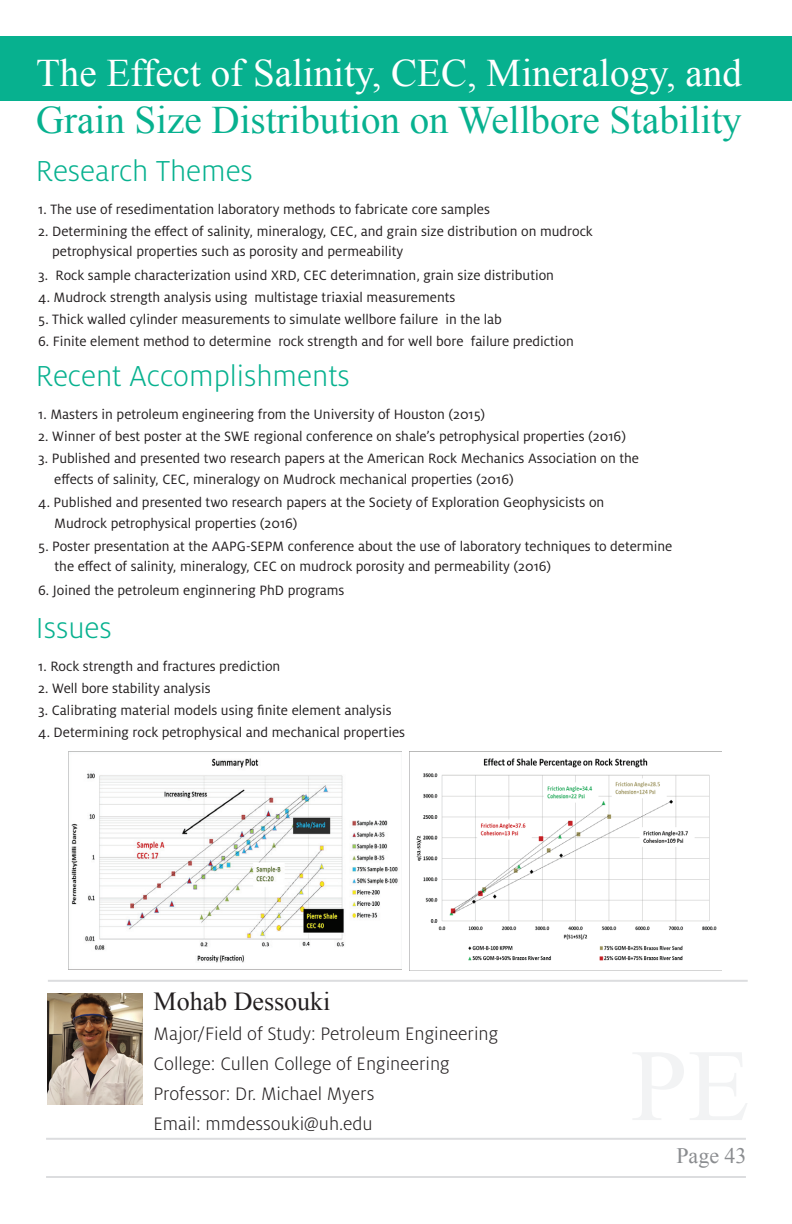
<style>
.page{position:relative;width:792px;height:1224px;background:#fff}
.page>*{position:absolute;margin:0;border:0;box-sizing:border-box;transform-origin:0 0}
.t1{font:39px "Times New Roman";color:#07b18f}
.t2{font:39px "Times New Roman";color:#fff}
.t3{font:300 32px "Milo OT";color:#07b18f}
.t4{font:26px "Times New Roman";color:#231f20}
.t5{font:22px "Times New Roman";color:#8a8c8f}
.t6{font:300 20px/30px "Milo OT";color:#231f20}
.t7{font:15px "Milo OT";color:#231f20}
</style>
<div class="page">
<hr style="left:46px;top:1138px;width:700px;height:2px;background:#dcdddf">
<hr style="left:46px;top:1176px;width:700px;height:2px;background:#dcdddf">
<div style="left:0;top:36px;width:792px;height:65px;background:#07b18f"></div>
<hr style="left:48px;top:980px;width:700px;height:2px;background:#dcdddf">
<img style="left:48px;top:994px;width:94px;height:111px">
<img style="left:410px;top:751px;width:312px;height:220px">
<img style="left:69px;top:751px;width:332px;height:212px">
<h1 class="t2" style="left:36px;top:47px;width:707px">The Effect of Salinity, CEC, Mineralogy, and</h1>
<h1 class="t1" style="left:36px;top:94px;width:707px">Grain Size Distribution on Wellbore Stability</h1>
<h2 class="t3" style="left:36px;top:154px;width:218px">Research Themes</h2>
<p class="t7" style="left:38px;top:201px;width:453px">1. The use of resedimentation laboratory methods to fabricate core samples</p>
<p class="t7" style="left:38px;top:223px;width:556px">2. Determining the effect of salinity, mineralogy, CEC, and grain size distribution on mudrock</p>
<p class="t7" style="left:38px;top:267px;width:517px">3. Rock sample characterization usind XRD, CEC deterimnation, grain size distribution</p>
<p class="t7" style="left:38px;top:289px;width:419px">4. Mudrock strength analysis using multistage triaxial measurements</p>
<p class="t7" style="left:38px;top:311px;width:465px">5. Thick walled cylinder measurements to simulate wellbore failure in the lab</p>
<p class="t7" style="left:38px;top:333px;width:537px">6. Finite element method to determine rock strength and for well bore failure prediction</p>
<p class="t7" style="left:52px;top:243px;width:353px">petrophysical properties such as porosity and permeability</p>
<h2 class="t3" style="left:36px;top:359px;width:315px">Recent Accomplishments</h2>
<p class="t7" style="left:38px;top:406px;width:449px">1. Masters in petroleum engineering from the University of Houston (2015)</p>
<p class="t7" style="left:38px;top:428px;width:589px">2. Winner of best poster at the SWE regional conference on shale’s petrophysical properties (2016)</p>
<p class="t7" style="left:38px;top:450px;width:602px">3. Published and presented two research papers at the American Rock Mechanics Association on the</p>
<p class="t7" style="left:38px;top:494px;width:568px">4. Published and presented two research papers at the Society of Exploration Geophysicists on</p>
<p class="t7" style="left:38px;top:538px;width:636px">5. Poster presentation at the AAPG-SEPM conference about the use of laboratory techniques to determine</p>
<p class="t7" style="left:38px;top:582px;width:308px">6. Joined the petroleum enginnering PhD programs</p>
<p class="t7" style="left:54px;top:471px;width:461px">effects of salinity, CEC, mineralogy on Mudrock mechanical properties (2016)</p>
<p class="t7" style="left:54px;top:515px;width:245px">Mudrock petrophysical properties (2016)</p>
<p class="t7" style="left:55px;top:558px;width:498px">the effect of salinity, mineralogy, CEC on mudrock porosity and permeability (2016)</p>
<h2 class="t3" style="left:36px;top:611px;width:77px">Issues</h2>
<p class="t7" style="left:38px;top:658px;width:244px">1. Rock strength and fractures prediction</p>
<p class="t7" style="left:38px;top:680px;width:174px">2. Well bore stability analysis</p>
<p class="t7" style="left:38px;top:702px;width:355px">3. Calibrating material models using finite element analysis</p>
<p class="t7" style="left:38px;top:724px;width:368px">4. Determining rock petrophysical and mechanical properties</p>
<h3 class="t4" style="left:154px;top:984px;width:178px">Mohab Dessouki</h3>
<h3 class="t6" style="left:154px;top:1019px;width:346px">Major/Field of Study: Petroleum Engineering College: Cullen College of Engineering Professor: Dr. Michael Myers<br>Email: mmdessouki@uh.edu</h3>
<h3 class="t5" style="left:676px;top:1141px;width:72px">Page 43</h3>
</div>
